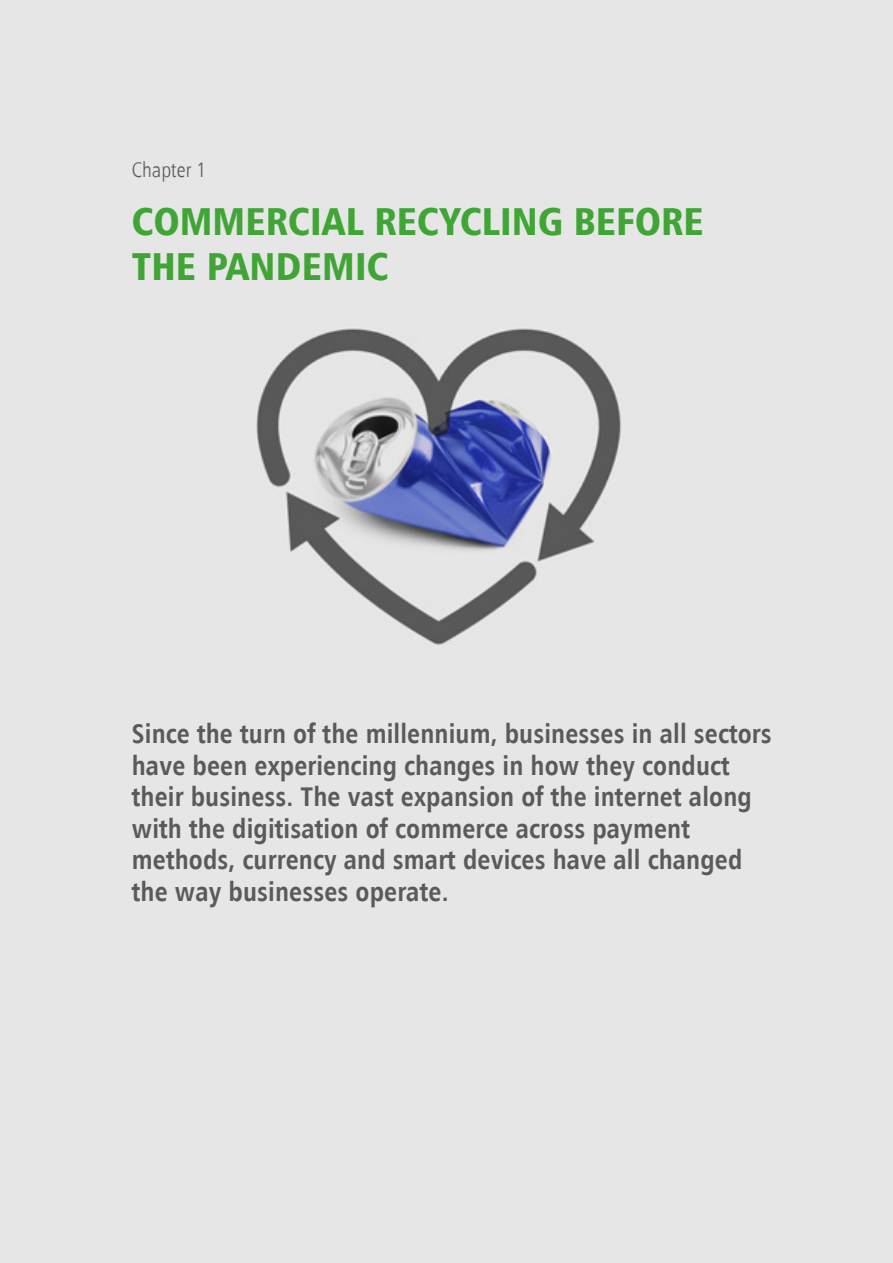
<style>
.page{position:relative;width:893px;height:1263px;background:#e6e6e6}
.page>*{position:absolute;margin:0;border:0;box-sizing:border-box;transform-origin:0 0}
.t1{font:900 condensed 39px/45px "Humanist 777 BT";letter-spacing:.005em;color:#3fa535}
.t2{font:700 condensed 27px/31.5px "Humanist 777 BT";letter-spacing:.005em;color:#5a5a58}
.t3{font:300 condensed 21px "Humanist 777 BT";letter-spacing:.005em;color:#5a5a58}
</style>
<div class="page">
<p class="t3" style="left:132px;top:157px;width:76px">Chapter 1</p>
<h1 class="t1" style="left:132px;top:197px;width:573px">COMMERCIAL RECYCLING BEFORE<br>THE PANDEMIC</h1>
<p class="t2" style="left:132px;top:718px;width:641px">Since the turn of the millennium, businesses in all sectors have been experiencing changes in how they conduct their business. The vast expansion of the internet along with the digitisation of commerce across payment methods, currency and smart devices have all changed the way businesses operate.</p>
</div>
